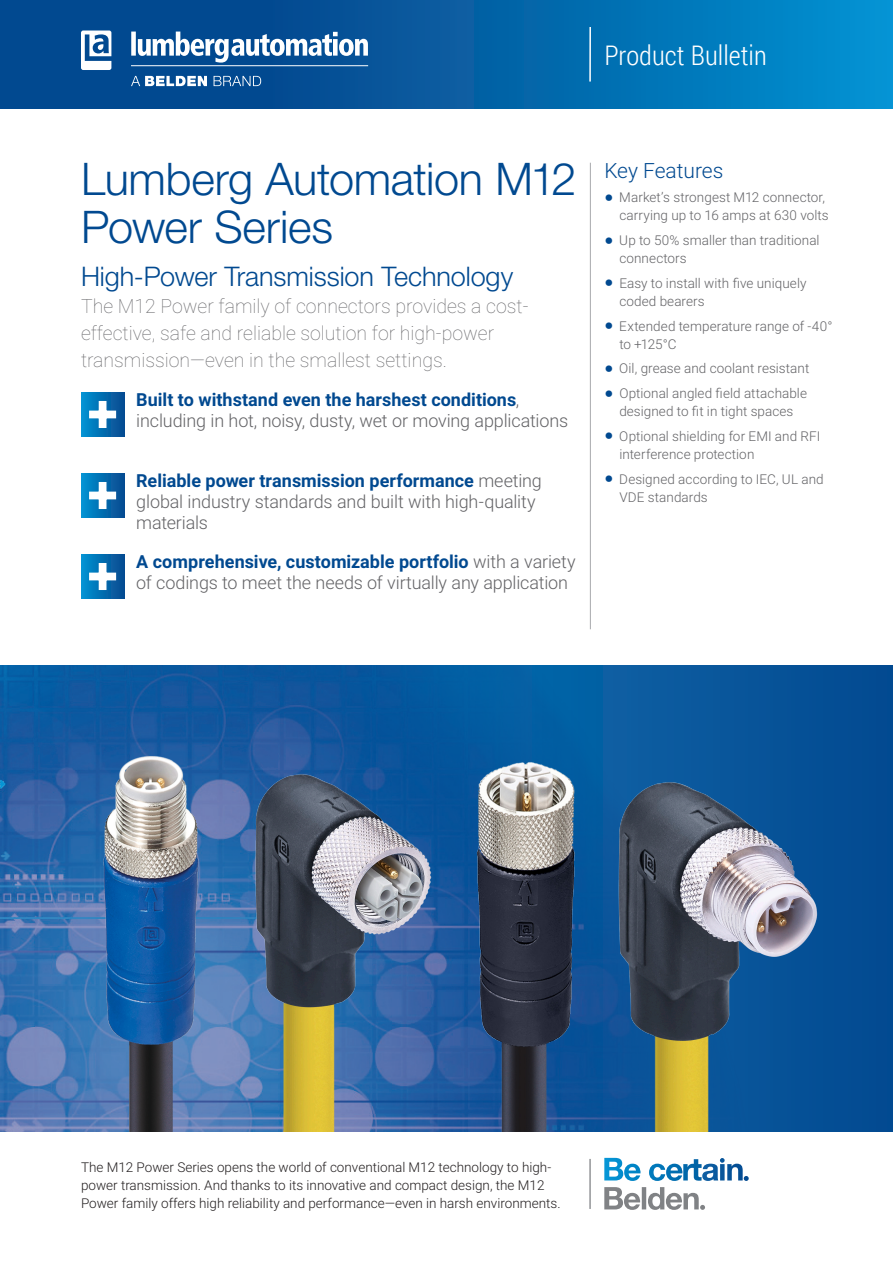
<style>
.page{position:relative;width:893px;height:1263px;background:#fff}
.page>*{position:absolute;margin:0;border:0;box-sizing:border-box;transform-origin:0 0}
.Cover_Headline{font:300 45px/48px "Helvetica Neue LT Std";letter-spacing:-.005em;color:#014990}
.Cover_subheadline{font:300 27px "Helvetica Neue LT Std";letter-spacing:-.005em;color:#014990}
.t1{font:300 27px "Roboto Condensed";color:#fff}
.subheadline{font:300 21px "Roboto";color:#014990}
.PB_opening_paragraph{font:100 19.5px/27px "Roboto";color:#636366}
.cover_opening_bullet{font:300 18px/21px "Roboto";letter-spacing:-.01em;color:#636366}
.Bullets{font:300 13.5px/18px "Roboto";letter-spacing:.005em;color:#636366}
.body_copy{font:300 13.5px/18px "Roboto";color:#231f20}
.s1{font-weight:700;color:#014990}
.s2{font-family:"Helvetica Neue LT Com";font-weight:500;font-size:18px;color:#014990}
</style>
<div class="page">
<div style="left:0;top:0;width:893px;height:108px;background:linear-gradient(to right,#043a82,#028bcb)"></div>
<hr style="left:589px;top:27px;width:2px;height:55px;background:#fff">
<svg style="left:604px;top:1158px;width:145px;height:23px"></svg>
<svg style="left:604px;top:1187px;width:101px;height:23px"></svg>
<div style="left:81px;top:393px;width:43px;height:43px;background:linear-gradient(to right,#0093d3,#094a90)"></div>
<svg style="left:88px;top:400px;width:29px;height:29px"></svg>
<div style="left:81px;top:474px;width:43px;height:43px;background:linear-gradient(to right,#0093d3,#094a90)"></div>
<svg style="left:88px;top:481px;width:29px;height:29px"></svg>
<div style="left:81px;top:555px;width:43px;height:43px;background:linear-gradient(to right,#0093d3,#094a90)"></div>
<svg style="left:88px;top:562px;width:29px;height:29px"></svg>
<hr style="left:589px;top:1159px;width:2px;height:50px;background:#939598">
<img style="left:0;top:665px;width:880px;height:467px">
<hr style="left:590px;top:163px;width:1px;height:466px;background:#a8a9ad">
<img style="left:233px;top:738px;width:210px;height:394px">
<img style="left:78px;top:738px;width:141px;height:394px">
<img style="left:452px;top:738px;width:141px;height:394px">
<img style="left:599px;top:738px;width:229px;height:394px">
<svg style="left:131px;top:76px;width:76px;height:10px"></svg>
<svg style="left:214px;top:76px;width:47px;height:10px"></svg>
<hr style="left:131px;top:65px;width:237px;height:1px;background:#fff">
<svg style="left:131px;top:32px;width:237px;height:31px"></svg>
<svg style="left:81px;top:31px;width:30px;height:39px"></svg>
<h2 class="t1" style="left:604px;top:37px;width:164px">Product Bulletin</h2>
<p class="Cover_Headline" style="left:81px;top:154px;width:497px">Lumberg Automation M12<br>Power Series</p>
<p class="Cover_subheadline" style="left:81px;top:260px;width:434px">High-Power Transmission Technology</p>
<p class="PB_opening_paragraph" style="left:81px;top:292px;width:449px">The M12 Power family of connectors provides a cost&shy;effective, safe and reliable solution for high-power transmission—even in the smallest settings.</p>
<p class="cover_opening_bullet" style="left:136px;top:388px;width:433px"><span class="s1">Built to withstand even the harshest conditions</span>, including in hot, noisy, dusty, wet or moving applications</p>
<p class="cover_opening_bullet" style="left:136px;top:469px;width:407px"><span class="s1">Reliable power transmission performance</span> meeting global industry standards and built with high-quality materials</p>
<p class="cover_opening_bullet" style="left:136px;top:550px;width:441px"><span class="s1">A comprehensive, customizable portfolio</span> with a variety of codings to meet the needs of virtually any application</p>
<p class="subheadline" style="left:604px;top:155px;width:121px">Key Features</p>
<p class="Bullets" style="left:604px;top:188px;width:226px;text-align:right"><span class="s2">•</span> Market’s strongest M12 connector, carrying up to 16 amps at 630 volts</p>
<p class="Bullets" style="left:619px;top:231px;width:202px;text-indent:-15px"><span class="s2">•</span> Up to 50% smaller than traditional connectors</p>
<p class="Bullets" style="left:619px;top:274px;width:189px;text-indent:-15px"><span class="s2">•</span> Easy to install with five uniquely coded bearers</p>
<p class="Bullets" style="left:619px;top:316px;width:215px;text-indent:-15px"><span class="s2">•</span> Extended temperature range of -40° to +125°C</p>
<p class="Bullets" style="left:604px;top:359px;width:206px"><span class="s2">•</span> Oil, grease and coolant resistant</p>
<p class="Bullets" style="left:604px;top:384px;width:204px;text-align:center"><span class="s2">•</span> Optional angled field attachable designed to fit in tight spaces</p>
<p class="Bullets" style="left:619px;top:427px;width:203px;text-indent:-15px"><span class="s2">•</span> Optional shielding for EMI and RFI interference protection</p>
<p class="Bullets" style="left:619px;top:469px;width:206px;text-indent:-15px"><span class="s2">•</span> Designed according to IEC, UL and<br>VDE standards</p>
<p class="body_copy" style="left:81px;top:1157px;width:481px">The M12 Power Series opens the world of conventional M12 technology to high&shy;power transmission. And thanks to its innovative and compact design, the M12<br>Power family offers high reliability and performance—even in harsh environments.</p>
</div>
